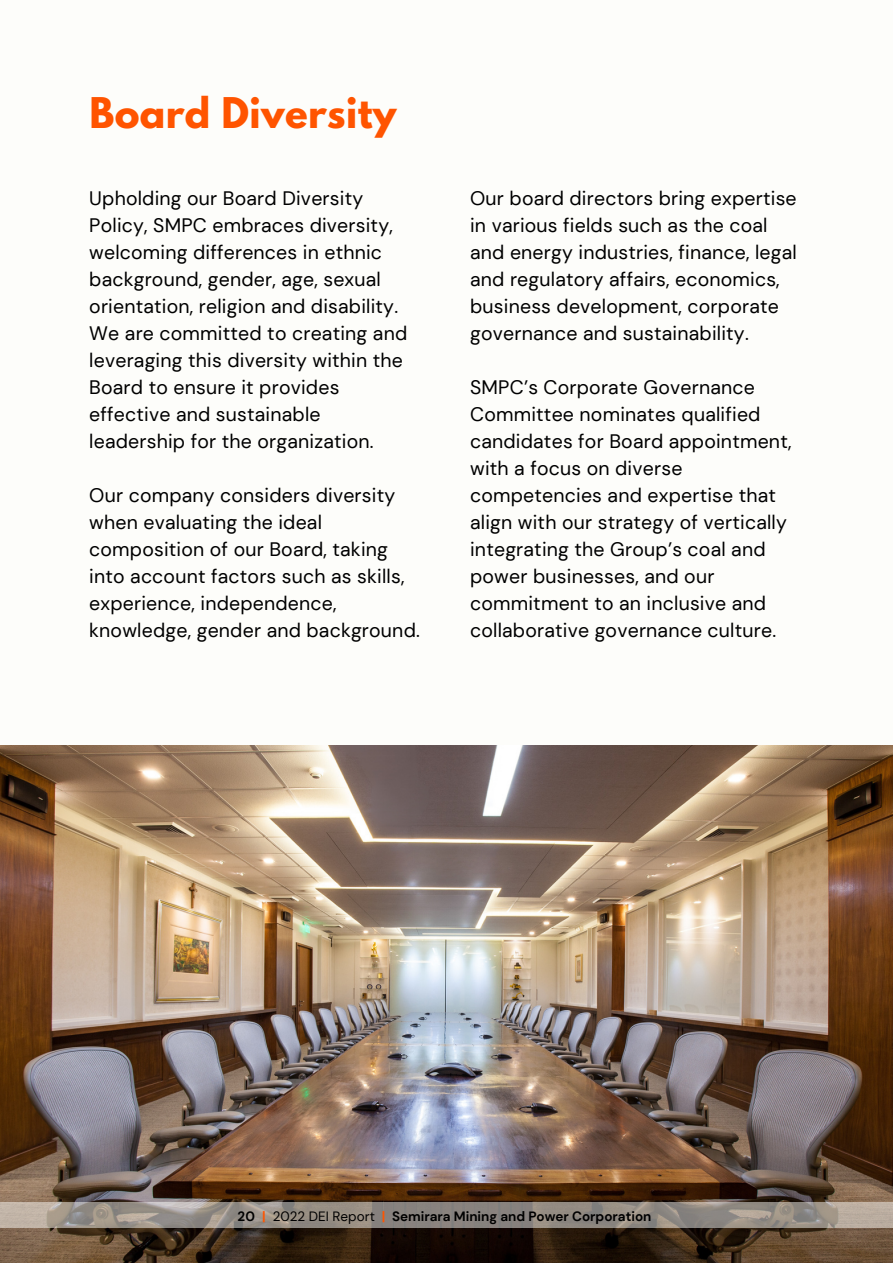
<style>
.page{position:relative;width:893px;height:1264px;background:#fff}
.page>*{position:absolute;margin:0;border:0;box-sizing:border-box;transform-origin:0 0}
.t1{font:700 37.5px "League Spartan";letter-spacing:.01em;color:#ff5400}
.t2{font:19.5px/27px "DM Sans";letter-spacing:.01em;color:#000}
.t3{font:700 13.5px "DM Sans";color:#000}
.s1{color:#ff5400}
.s2{font-weight:400}
</style>
<div class="page">
<div style="left:0;top:0;width:892px;height:1262px;background:#fdfdfa"></div>
<img style="left:0;top:745px;width:892px;height:517px">
<svg style="left:0;top:1202px;width:892px;height:25px;background:#999189"></svg>
<p class="t1" style="left:89px;top:94px;width:309px">Board Diversity</p>
<p class="t2" style="left:89px;top:185px;width:319px">Upholding our Board Diversity<br>Policy, SMPC embraces diversity, welcoming differences in ethnic background, gender, age, sexual orientation, religion and disability.<br>We are committed to creating and leveraging this diversity within the<br>Board to ensure it provides effective and sustainable leadership for the organization.</p>
<p class="t2" style="left:89px;top:482px;width:332px">Our company considers diversity when evaluating the ideal composition of our Board, taking into account factors such as skills, experience, independence, knowledge, gender and background.</p>
<p class="t2" style="left:470px;top:185px;width:328px">Our board directors bring expertise in various fields such as the coal and energy industries, finance, legal and regulatory affairs, economics, business development, corporate governance and sustainability.</p>
<p class="t2" style="left:470px;top:374px;width:323px">SMPC’s Corporate Governance<br>Committee nominates qualified candidates for Board appointment, with a focus on diverse competencies and expertise that align with our strategy of vertically integrating the Group’s coal and power businesses, and our commitment to an inclusive and collaborative governance culture.</p>
<p class="t3" style="left:237px;top:1207px;width:415px">20 <span class="s1">|</span> <span class="s2">2022 DEI Report</span> <span class="s1">|</span> Semirara Mining and Power Corporation</p>
</div>
